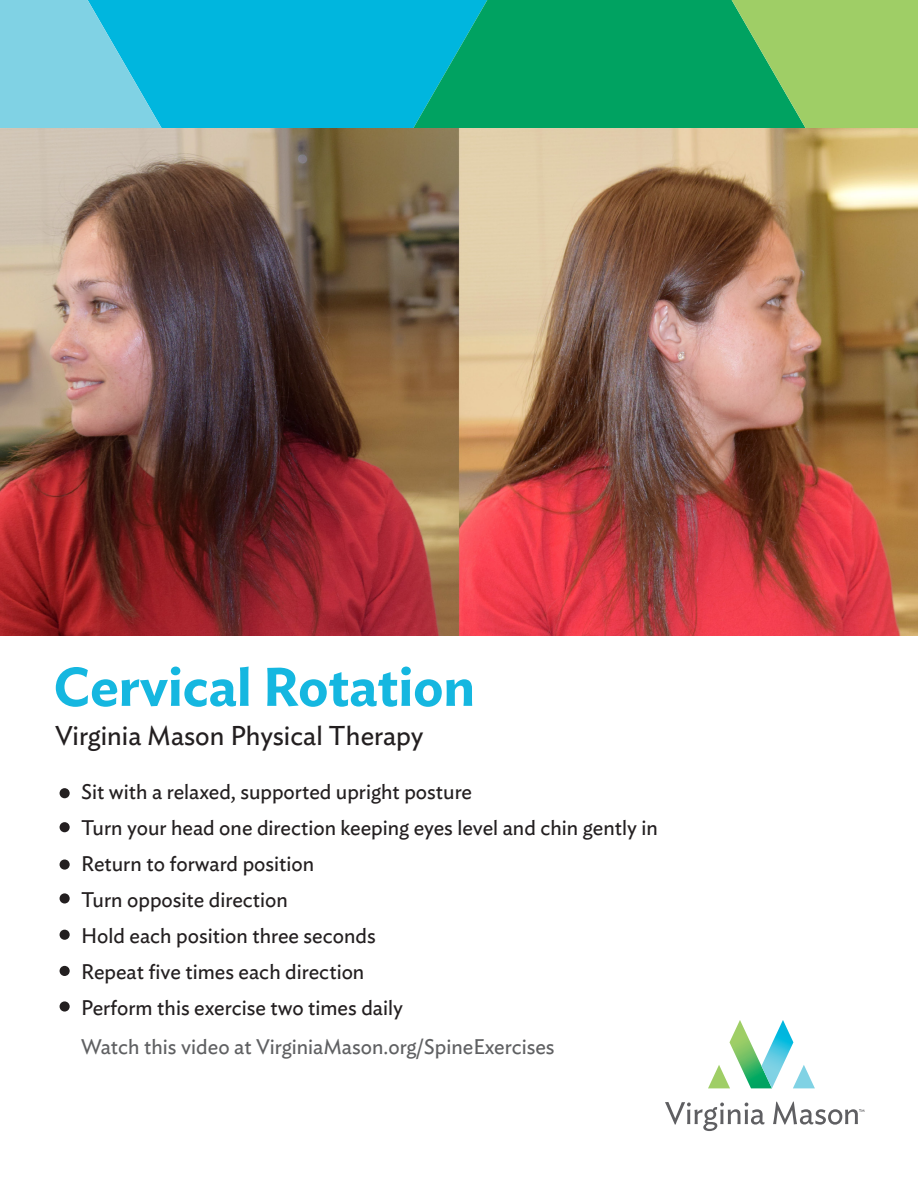
<style>
.page{position:relative;width:918px;height:1188px;background:#fff}
.page>*{position:absolute;margin:0;border:0;box-sizing:border-box;transform-origin:0 0}
.t1{font:600 54px "Ideal Sans";color:#15b7e0}
.t2{font:27px "Ideal Sans";color:#231f20}
.t3{font:21px/36px "Ideal Sans";color:#231f20}
.t4{font:21px "Ideal Sans";color:#5f6062}
</style>
<div class="page">
<div style="left:162px;top:0;width:251px;height:128px;background:#00b6de"></div>
<svg style="left:0;top:0;width:162px;height:128px;background:#62cbe2"></svg>
<svg style="left:413px;top:0;width:319px;height:128px;background:#00a46f"></svg>
<svg style="left:732px;top:0;width:186px;height:128px;background:#7fc565"></svg>
<svg style="left:708px;top:1020px;width:107px;height:68px"></svg>
<svg style="left:665px;top:1102px;width:100px;height:29px"></svg>
<svg style="left:773px;top:1102px;width:91px;height:23px"></svg>
<div style="left:60px;top:788px;width:10px;height:10px;background:#231f20;border-radius:50%"></div>
<div style="left:60px;top:822px;width:10px;height:10px;background:#231f20;border-radius:50%"></div>
<div style="left:60px;top:893px;width:10px;height:11px;background:#231f20;border-radius:50%"></div>
<div style="left:60px;top:860px;width:10px;height:10px;background:#231f20;border-radius:50%"></div>
<div style="left:60px;top:930px;width:10px;height:10px;background:#231f20;border-radius:50%"></div>
<div style="left:60px;top:966px;width:10px;height:10px;background:#231f20;border-radius:50%"></div>
<div style="left:60px;top:1001px;width:10px;height:11px;background:#231f20;border-radius:50%"></div>
<img style="left:0;top:128px;width:918px;height:508px">
<h1 class="t1" style="left:54px;top:645px;width:423px">Cervical Rotation</h1>
<p class="t2" style="left:55px;top:715px;width:370px">Virginia Mason Physical Therapy</p>
<p class="t3" style="left:81px;top:772px;width:578px">Sit with a relaxed, supported upright posture<br>Turn your head one direction keeping eyes level and chin gently in Return to forward position<br>Turn opposite direction<br>Hold each position three seconds<br>Repeat five times each direction<br>Perform this exercise two times daily</p>
<p class="t4" style="left:81px;top:1031px;width:475px">Watch this video at VirginiaMason.org/SpineExercises</p>
</div>
